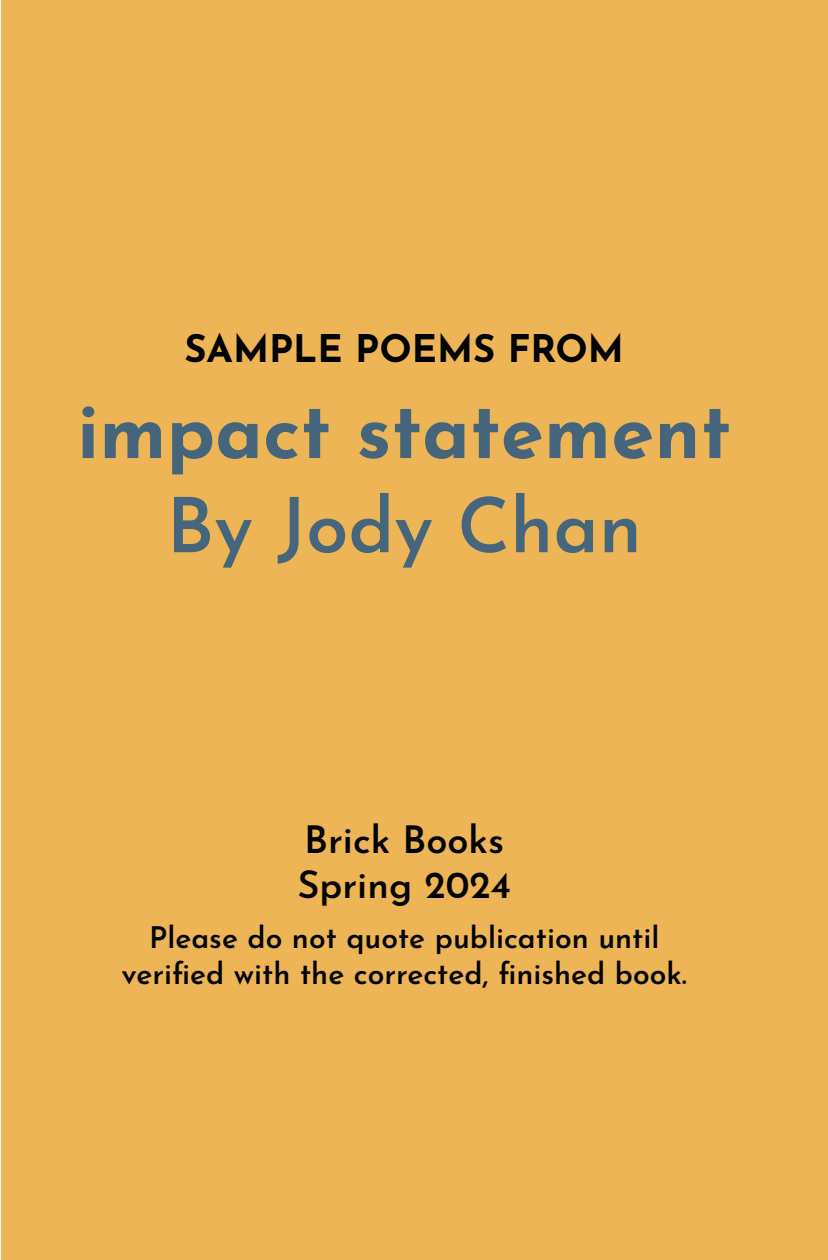
<style>
.page{position:relative;width:828px;height:1260px;background:#fff}
.page>*{position:absolute;margin:0;border:0;box-sizing:border-box;transform-origin:0 0}
.t1{font:700 78px "Josefin Sans";color:#45657d}
.t2{font:600 76px "Josefin Sans";color:#45667d}
.t3{font:600 38px "Josefin Sans";color:#020304}
.t4{font:700 38px "Josefin Sans";color:#020304}
.t5{font:600 30px/36px "Josefin Sans";color:#020304;text-align:center}
</style>
<div class="page">
<div style="left:1px;top:1px;width:827px;height:1259px;background:#eeb556"></div>
<p class="t4" style="left:184px;top:314px;width:441px">SAMPLE POEMS FROM</p>
<p class="t1" style="left:77px;top:361px;width:656px">impact statement</p>
<p class="t2" style="left:166px;top:460px;width:477px">By Jody Chan</p>
<p class="t3" style="left:304px;top:807px;width:202px">Brick Books</p>
<p class="t3" style="left:297px;top:852px;width:215px">Spring 2024</p>
<p class="t5" style="left:121px;top:916px;width:567px">Please do not quote publication until verified with the corrected, finished book.</p>
</div>
